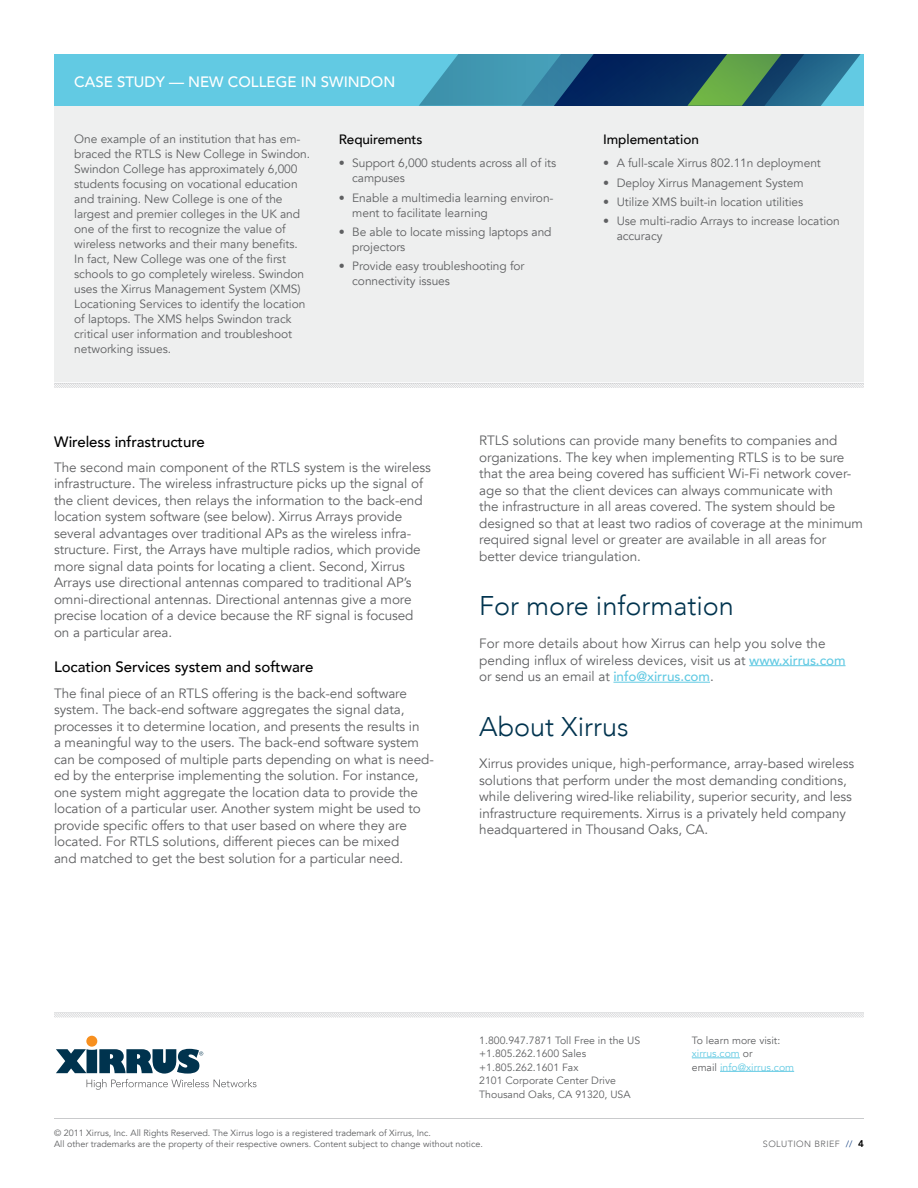
<style>
.page{position:relative;width:918px;height:1188px;background:#fff}
.page>*{position:absolute;margin:0;border:0;box-sizing:border-box;transform-origin:0 0}
.t1{font:300 27px "Avenir LT Com";color:#00334e}
.t2{font:500 15px "Avenir LT Com";letter-spacing:-.005em;color:#000}
.t3{font:500 15px "Avenir LT Com";color:#fff}
.t4{font:13.5px/16.5px "Avenir LT Com";letter-spacing:-.005em;color:#5f6062}
.t5{font:500 13.5px "Avenir LT Com";letter-spacing:-.005em;color:#000}
.t6{font:12px/15px "Avenir LT Com";letter-spacing:-.005em;color:#5f6062}
.t7{font:10.5px/13.5px "Avenir LT Com";color:#5f6062}
.t8{font:10.5px/13.5px "Avenir LT Com";color:#62cae3}
.t9{font:9px/10.5px "Avenir LT Com";color:#5f6062}
.t10{font:300 9px "Avenir LT Com";letter-spacing:.05em;color:#5f6062}
.s1{font-weight:500;color:#62cae3}
.s2{color:#5f6062}
.s3{color:#06357a}
.s4{font-weight:800;font-size:9.75px;color:#000}
</style>
<div class="page">
<hr style="left:692px;top:1058px;width:48px;height:1px;background:#62cae3">
<hr style="left:720px;top:1071px;width:74px;height:1px;background:#62cae3">
<hr style="left:54px;top:1118px;width:810px;height:1px;background:#c9cacc">
<svg style="left:54px;top:1012px;width:810px;height:6px"></svg>
<div style="left:54px;top:106px;width:810px;height:275px;background:#eeefef"></div>
<div style="left:54px;top:54px;width:810px;height:52px;background:#62cae3"></div>
<svg style="left:419px;top:54px;width:442px;height:52px;background:#2f7086"></svg>
<hr style="left:749px;top:665px;width:97px;height:1px;background:#62cae3">
<hr style="left:613px;top:682px;width:97px;height:1px;background:#62cae3">
<svg style="left:54px;top:383px;width:810px;height:5px"></svg>
<div style="left:86px;top:1036px;width:11px;height:11px;background:#f78f1e;border-radius:50%"></div>
<svg style="left:56px;top:1049px;width:200px;height:41px"></svg>
<p class="t3" style="left:74px;top:72px;width:266px">Case Study — NEW College IN Swin</p>
<p class="t3" style="left:360px;top:72px;width:33px">don</p>
<p class="t6" style="left:74px;top:131px;width:228px">One example of an institution that has em&shy;braced the RTLS</p>
<p class="t6" style="left:74px;top:146px;width:237px;text-indent:90px">is New College in Swindon.<br>Swindon College has approximately 6,000 students focusing on vocational education and training. New College is one of the largest and premier colleges in the U K and one of the first to recognize the value of wireless networks and their many benefits.<br>In fact, New College was one of the first schools to go completely wireless. Swindon uses the Xirrus Management System (XMS)<br>Locationing Services to identify the location of laptops. The XMS helps Swindon track critical user information and troubleshoot networking issues.</p>
<p class="t5" style="left:339px;top:131px;width:85px">Requirements</p>
<p class="t6" style="left:352px;top:156px;width:206px;text-indent:-14px">• Support 6,000 students across all of its campuses</p>
<p class="t6" style="left:352px;top:190px;width:203px;text-indent:-14px">• Enable a multimedia learning environ&shy;ment to facilitate learning</p>
<p class="t6" style="left:352px;top:225px;width:201px;text-indent:-14px">• Be able to locate missing laptops and projectors</p>
<p class="t6" style="left:352px;top:259px;width:174px;text-indent:-14px">• Provide easy troubleshooting for connectivity issues</p>
<p class="t5" style="left:603px;top:131px;width:97px">Implementation</p>
<p class="t6" style="left:603px;top:156px;width:219px">• A full-scale Xirrus 802.11n deployment</p>
<p class="t6" style="left:603px;top:175px;width:202px">• Deploy Xirrus Management System</p>
<p class="t6" style="left:603px;top:195px;width:202px">• Utilize XMS built-in location utilities</p>
<p class="t6" style="left:617px;top:214px;width:225px;text-indent:-14px">• Use multi-radio Arrays to increase location accuracy</p>
<p class="t2" style="left:54px;top:432px;width:152px">Wireless infrastructure</p>
<p class="t4" style="left:54px;top:459px;width:225px">The second main component of the RTLS</p>
<p class="t4" style="left:54px;top:459px;width:378px;text-indent:250px">system is the wireless infrastructure. The wireless infrastructure picks up the signal of the client devices, then relays the information to the back-end location system software (see below). Xirrus Arrays provide several advantages over traditional APs as the wireless infra&shy;structure. First, the Arrays have multiple radios, which provide more signal data points for locating a client. Second, Xirrus Arrays use directional antennas compared to traditional AP’s omni-directional antennas. Directional antennas give a more precise location of a device because the RF signal is focused on a particular area.</p>
<p class="t2" style="left:54px;top:658px;width:261px">Location Services system and software</p>
<p class="t4" style="left:54px;top:685px;width:381px">The final piece of an RTLS offering is the back-end software system. The back-end software aggregates the signal data, processes it to determine location, and presents the results in<br>a meaningful way to the users. The back-end software system can be composed of multiple parts depending on what is need&shy;ed by the enterprise implementing the solution. For instance, one system might aggregate the location data to provide the location of a particular user. Another system might be used to provide specific offers to that user based on where they are located. For RTLS solutions, different pieces can be mixed<br>and matched to get the best solution for a particular need.</p>
<p class="t4" style="left:479px;top:433px;width:385px">RTLS solutions can provide many benefits to companies and organizations. The key when implementing RTLS is to be sure that the area being covered has sufficient Wi-Fi network cover&shy;age so that the client devices can always communicate with<br>the infrastructure in all areas covered. The system should be designed so that at least two radios of coverage at the minimum required signal level or greater are available in all areas for better device triangulation.</p>
<h1 class="t1" style="left:479px;top:590px;width:256px">For more information</h1>
<p class="t4" style="left:479px;top:636px;width:368px">For more details about how Xirrus can help you solve the pending influx of wireless devices, visit us at <span class="s1">www.xirrus.com </span>or send us an email at <span class="s1">info@xirrus.com</span>.</p>
<h1 class="t1" style="left:479px;top:711px;width:151px">About Xirrus</h1>
<p class="t4" style="left:479px;top:756px;width:377px">Xirrus provides unique, high-performance, array-based wireless solutions that perform under the most demanding conditions, while delivering wired-like reliability, superior security, and less infrastructure requirements. Xirrus is a privately held company headquartered in Thousand Oaks, CA.</p>
<p class="t7" style="left:479px;top:1033px;width:155px">1.800.947.7871 Toll Free in the US +1.805.262.1600 Sales +1.805.262.1601 Fax<br>2101 Corporate Center Drive<br>Thousand Oaks, CA 91320, USA</p>
<p class="t8" style="left:692px;top:1033px;width:104px"><span class="s2">To learn more visit: </span>xirrus.com <span class="s2">or<br>email</span> info@xirrus.com</p>
<p class="t9" style="left:54px;top:1128px;width:430px">© 2011 Xirrus, Inc. All Rights Reserved. The Xirrus logo is a registered trademark of Xirrus, Inc.<br>All other trademarks are the property of their respective owners. Content subject to change without notice.</p>
<p class="t10" style="left:763px;top:1138px;width:103px">SOLUTION BRIEF <span class="s3">//</span> <span class="s4">4</span></p>
</div>
